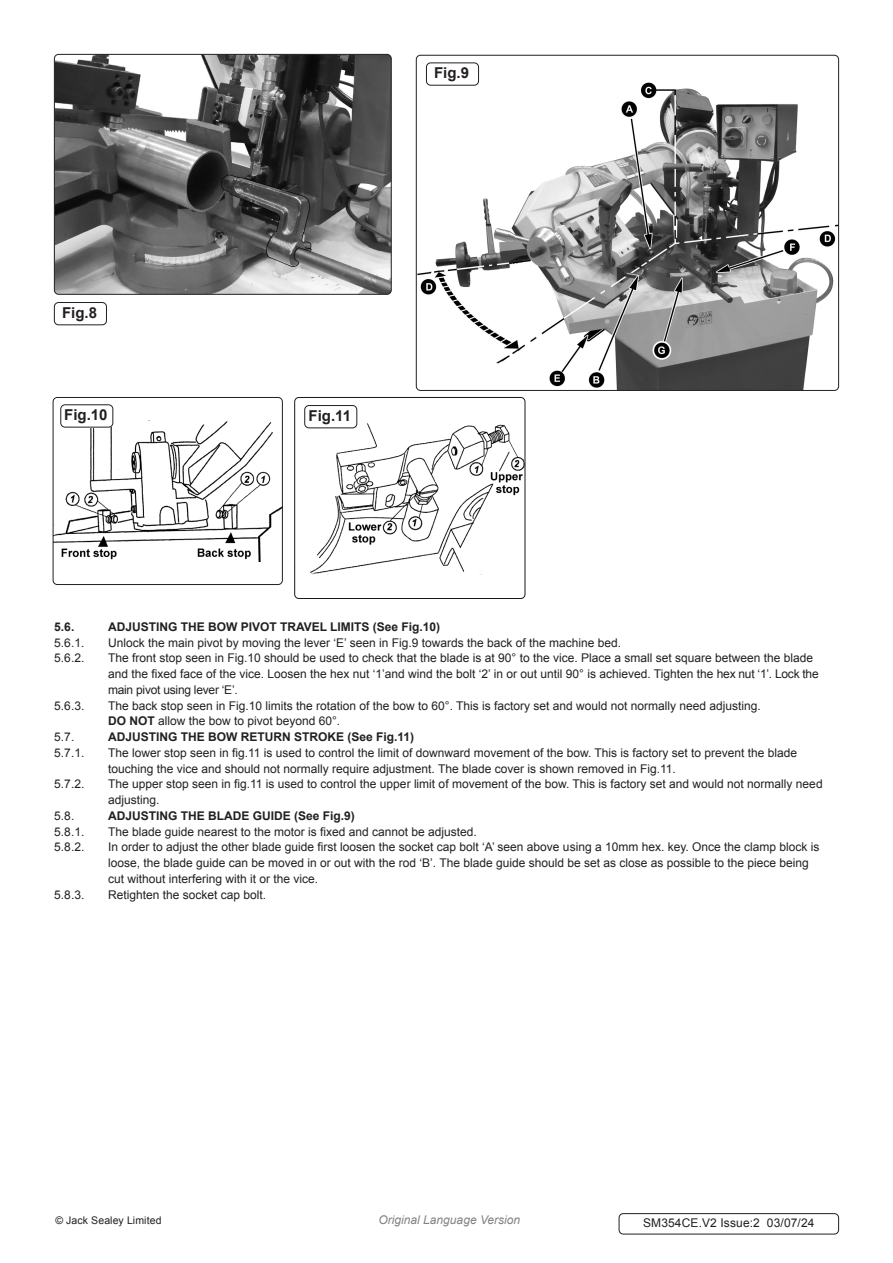
<style>
.page{position:relative;width:893px;height:1263px;background:#fff}
.page>*{position:absolute;margin:0;border:0;box-sizing:border-box;transform-origin:0 0}
.t1{font:700 15px "Arial";color:#231f20}
.Body__Footer{font:12px/15.8px "Arial";color:#231f20}
.t2{font:700 12px "Arial";color:#231f20}
.t3{font:italic 12px "Arial";color:#808285}
.Body__Justified__7pt{font:10.5px "Arial";letter-spacing:.01em;color:#231f20}
.s1{font-weight:700}
</style>
<div class="page">
<img style="left:418px;top:82px;width:419px;height:307px">
<div style="left:416px;top:55px;width:423px;height:336px;border:1px solid #231f20;border-radius:4px"></div>
<img style="left:307px;top:421px;width:216px;height:154px">
<div style="left:294px;top:397px;width:231px;height:202px;border:1px solid #1a171b;border-radius:4px"></div>
<img style="left:55px;top:421px;width:226px;height:140px">
<div style="left:53px;top:397px;width:230px;height:188px;border:1px solid #231f20;border-radius:4px"></div>
<div style="left:54px;top:302px;width:53px;height:23px;border:1px solid #231f20;border-radius:4px"></div>
<div style="left:426px;top:63px;width:53px;height:23px;border:1px solid #231f20;border-radius:4px"></div>
<div style="left:61px;top:405px;width:52px;height:22px;background:#fff;border-radius:4px"></div>
<div style="left:60px;top:404px;width:53px;height:23px;border:1px solid #231f20;border-radius:4px"></div>
<div style="left:305px;top:405px;width:52px;height:23px;background:#fff;border-radius:4px"></div>
<div style="left:304px;top:405px;width:53px;height:23px;border:1px solid #231f20;border-radius:4px"></div>
<img style="left:54px;top:54px;width:336px;height:239px">
<div style="left:54px;top:54px;width:338px;height:241px;border:1px solid #231f20;border-radius:4px"></div>
<div style="left:619px;top:1213px;width:220px;height:21px;border:1px solid #231f20;border-radius:4px"></div>
<p class="t1" style="left:434px;top:63px;width:37px">Fig.9</p>
<p class="t1" style="left:62px;top:303px;width:37px">Fig.8</p>
<p class="t1" style="left:64px;top:405px;width:45px">Fig.10</p>
<p class="t1" style="left:309px;top:406px;width:44px">Fig.11</p>
<p class="t2" style="left:54px;top:619px;width:22px">5.6.</p>
<p class="t2" style="left:108px;top:619px;width:334px">ADJUSTING THE BOW PIVOT TRAVEL LIMITS (See Fig.10)</p>
<p class="Body__Footer" style="left:54px;top:635px;width:32px">5.6.1.</p>
<p class="Body__Footer" style="left:108px;top:635px;width:515px">Unlock the main pivot by moving the lever ‘E’ seen in Fig.9 towards the back of the machine bed.</p>
<p class="Body__Footer" style="left:54px;top:650px;width:32px">5.6.2.</p>
<p class="Body__Footer" style="left:108px;top:650px;width:712px">The front stop seen in Fig.10 should be used to check that the blade is at 90° to the vice. Place a small set square between the blade and the fixed face of the vice. Loosen the hex nut ‘1’and wind the bolt ‘2’ in or out until 90° is achieved. Tighten the hex nut ‘1’. Lock the main pivot using lever ‘E’.</p>
<p class="Body__Footer" style="left:54px;top:698px;width:32px">5.6.3.</p>
<p class="Body__Footer" style="left:108px;top:698px;width:654px">The back stop seen in Fig.10 limits the rotation of the bow to 60°. This is factory set and would not normally need adjusting.<br><span class="s1">DO NOT</span> allow the bow to pivot beyond 60°.</p>
<p class="Body__Footer" style="left:54px;top:729px;width:22px">5.7.</p>
<p class="t2" style="left:108px;top:729px;width:308px">ADJUSTING THE BOW RETURN STROKE (See Fig.11)</p>
<p class="Body__Footer" style="left:54px;top:745px;width:32px">5.7.1.</p>
<p class="Body__Footer" style="left:108px;top:745px;width:691px">The lower stop seen in fig.11 is used to control the limit of downward movement of the bow. This is factory set to prevent the blade touching the vice and should not normally require adjustment. The blade cover is shown removed in Fig.11.</p>
<p class="Body__Footer" style="left:54px;top:776px;width:32px">5.7.2.</p>
<p class="Body__Footer" style="left:108px;top:776px;width:716px">The upper stop seen in fig.11 is used to control the upper limit of movement of the bow. This is factory set and would not normally need adjusting.</p>
<p class="Body__Footer" style="left:54px;top:808px;width:22px">5.8.</p>
<p class="t2" style="left:108px;top:808px;width:248px">ADJUSTING THE BLADE GUIDE (See Fig.9)</p>
<p class="Body__Footer" style="left:54px;top:824px;width:32px">5.8.1.</p>
<p class="Body__Footer" style="left:108px;top:824px;width:370px">The blade guide nearest to the motor is fixed and cannot be adjusted.</p>
<p class="Body__Footer" style="left:54px;top:839px;width:32px">5.8.2.</p>
<p class="Body__Footer" style="left:108px;top:839px;width:713px">In order to adjust the other blade guide first loosen the socket cap bolt ‘A’ seen above using a 10mm hex. key. Once the clamp block is loose, the blade guide can be moved in or out with the rod ‘B’. The blade guide should be set as close as possible to the piece being cut without interfering with it or the vice.</p>
<p class="Body__Footer" style="left:54px;top:887px;width:32px">5.8.3.</p>
<p class="Body__Footer" style="left:108px;top:887px;width:160px">Retighten the socket cap bolt.</p>
<p class="Body__Justified__7pt" style="left:55px;top:1213px;width:108px">© Jack Sealey Limited</p>
<p class="t3" style="left:379px;top:1212px;width:143px">Original Language Version</p>
<p class="Body__Footer" style="left:643px;top:1215px;width:173px">SM354CE.V2 Issue:2 03/07/24</p>
</div>
